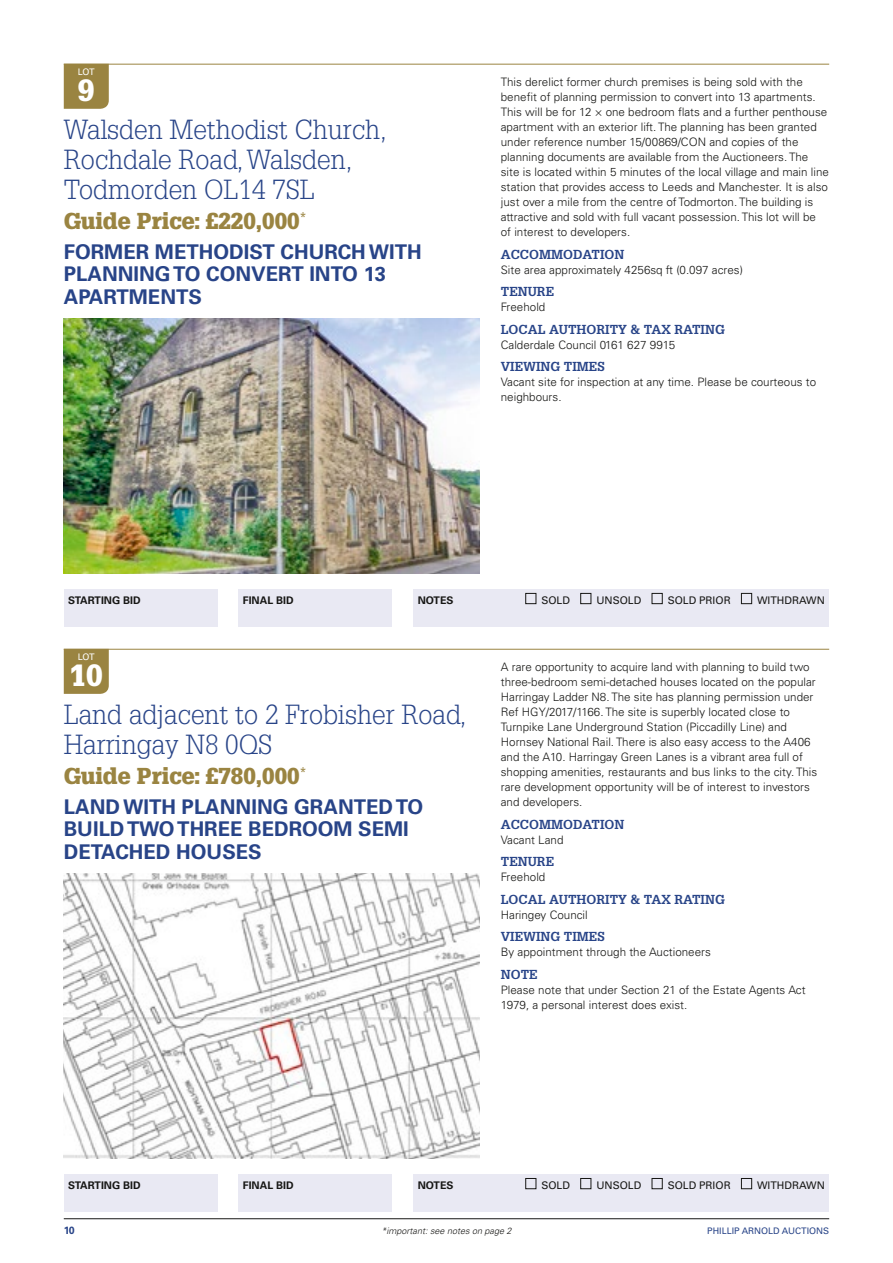
<style>
.page{position:relative;width:893px;height:1263px;background:#fff}
.page>*{position:absolute;margin:0;border:0;box-sizing:border-box;transform-origin:0 0}
.t1{font:900 30px "Glypha LT Std";color:#fff}
.t2{font:300 27px/30px "Glypha LT Std";color:#284488}
.t3{font:900 22.5px "Glypha LT Std";color:#9a8441}
.t4{font:700 20.25px/22.5px "Univers LT Std";color:#284488}
.t5{font:700 12.75px "Glypha LT Std";color:#284488}
.t6{font:300 11.7px/15px "Univers LT Std";color:#171715}
.t7{font:10.5px "Univers LT Std";color:#171715}
.t8{font:700 10.5px "Univers LT Std";color:#171715}
.t9{font:700 10.5px "Univers LT Std";color:#284488}
.t10{font:italic 300 9px "Univers LT Std";color:#171715}
.t11{font:9px "Univers LT Std";color:#284488}
.t12{font:9px "Univers LT Std";letter-spacing:-.045em;color:#fff}
</style>
<div class="page">
<hr style="left:64px;top:64px;width:765px;height:1px;background:#9a8441">
<div style="left:64px;top:589px;width:153px;height:37px;background:#e9e9f3"></div>
<div style="left:239px;top:589px;width:153px;height:37px;background:#e9e9f3"></div>
<div style="left:413px;top:589px;width:416px;height:37px;background:#e9e9f3"></div>
<div style="left:525px;top:593px;width:11px;height:11px;border:1px solid #171715"></div>
<div style="left:580px;top:593px;width:11px;height:11px;border:1px solid #171715"></div>
<div style="left:652px;top:593px;width:10px;height:11px;border:1px solid #171715"></div>
<div style="left:741px;top:593px;width:11px;height:11px;border:1px solid #171715"></div>
<div style="left:64px;top:64px;width:45px;height:45px;background:#9a8441"></div>
<hr style="left:64px;top:1218px;width:765px;height:1px;background:#171715">
<img style="left:64px;top:319px;width:416px;height:255px">
<hr style="left:64px;top:649px;width:765px;height:1px;background:#9a8441">
<img style="left:64px;top:874px;width:416px;height:285px">
<div style="left:64px;top:1174px;width:153px;height:37px;background:#e9e9f3"></div>
<div style="left:239px;top:1174px;width:153px;height:37px;background:#e9e9f3"></div>
<div style="left:413px;top:1174px;width:416px;height:37px;background:#e9e9f3"></div>
<div style="left:525px;top:1178px;width:11px;height:11px;border:1px solid #171715"></div>
<div style="left:580px;top:1178px;width:11px;height:11px;border:1px solid #171715"></div>
<div style="left:652px;top:1178px;width:10px;height:11px;border:1px solid #171715"></div>
<div style="left:741px;top:1178px;width:11px;height:11px;border:1px solid #171715"></div>
<div style="left:64px;top:650px;width:45px;height:44px;background:#9a8441"></div>
<p class="t12" style="left:78px;top:66px;width:18px">LOT</p>
<h1 class="t1" style="left:78px;top:72px;width:18px">9</h1>
<h2 class="t2" style="left:64px;top:115px;width:325px">Walsden Methodist Church,<br>Rochdale Road, Walsden,<br>Todmorden OL14 7SL</h2>
<h3 class="t3" style="left:64px;top:207px;width:244px">Guide Price: £220,000<sup>*</sup></h3>
<h3 class="t4" style="left:64px;top:241px;width:360px">FORMER METHODIST CHURCH WITH<br>PLANNING TO CONVERT INTO 13<br>APARTMENTS</h3>
<p class="t6" style="left:501px;top:75px;width:330px">This derelict former church premises is being sold with the benefit of planning permission to convert into 13 apartments.<br>This will be for 12 × one bedroom flats and a further penthouse apartment with an exterior lift. The planning has been granted under reference number 15/00869/CON and copies of the planning documents are available from the Auctioneers. The site is located within 5 minutes of the local village and main line station that provides access to Leeds and Manchester. It is also just over a mile from the centre of Todmorton. The building is attractive and sold with full vacant possession. This lot will be of interest to developers.</p>
<p class="t5" style="left:501px;top:246px;width:125px">ACCOMMODATION</p>
<p class="t6" style="left:501px;top:262px;width:244px">Site area approximately 4256sq ft (0.097 acres)</p>
<p class="t5" style="left:501px;top:284px;width:55px">TENURE</p>
<p class="t6" style="left:501px;top:300px;width:46px">Freehold</p>
<p class="t5" style="left:501px;top:321px;width:226px">LOCAL AUTHORITY &amp; TAX RATING</p>
<p class="t6" style="left:501px;top:337px;width:176px">Calderdale Council 0161 627 9915</p>
<p class="t5" style="left:501px;top:359px;width:105px">VIEWING TIMES</p>
<p class="t6" style="left:501px;top:375px;width:317px">Vacant site for inspection at any time. Please be courteous to neighbours.</p>
<p class="t8" style="left:68px;top:594px;width:74px">STARTING BID</p>
<p class="t8" style="left:243px;top:594px;width:52px">FINAL BID</p>
<p class="t8" style="left:418px;top:594px;width:37px">NOTES</p>
<p class="t7" style="left:541px;top:594px;width:30px">SOLD</p>
<p class="t7" style="left:596px;top:594px;width:46px">UNSOLD</p>
<p class="t7" style="left:668px;top:594px;width:65px">SOLD PRIOR</p>
<p class="t7" style="left:757px;top:594px;width:69px">WITHDRAWN</p>
<p class="t12" style="left:78px;top:651px;width:18px">LOT</p>
<h1 class="t1" style="left:70px;top:657px;width:35px">10</h1>
<h2 class="t2" style="left:64px;top:700px;width:404px">Land adjacent to 2 Frobisher Road,<br>Harringay N8 0QS</h2>
<h3 class="t3" style="left:64px;top:762px;width:244px">Guide Price: £780,000<sup>*</sup></h3>
<h3 class="t4" style="left:64px;top:796px;width:361px">LAND WITH PLANNING GRANTED TO<br>BUILD TWO THREE BEDROOM SEMI<br>DETACHED HOUSES</h3>
<p class="t6" style="left:501px;top:660px;width:318px">A rare opportunity to acquire land with planning to build two three-bedroom semi-detached houses located on the popular Harringay Ladder N8. The site has planning permission under Ref HGY/2017/1166. The site is superbly located close to Turnpike Lane Underground Station (Piccadilly Line) and Hornsey National Rail. There is also easy access to the A406 and the A10. Harringay Green Lanes is a vibrant area full of shopping amenities, restaurants and bus links to the city. This rare development opportunity will be of interest to investors and developers.</p>
<p class="t5" style="left:501px;top:816px;width:125px">ACCOMMODATION</p>
<p class="t6" style="left:501px;top:832px;width:64px">Vacant Land</p>
<p class="t5" style="left:501px;top:854px;width:55px">TENURE</p>
<p class="t6" style="left:501px;top:870px;width:46px">Freehold</p>
<p class="t5" style="left:501px;top:891px;width:226px">LOCAL AUTHORITY &amp; TAX RATING</p>
<p class="t6" style="left:501px;top:907px;width:88px">Haringey Council</p>
<p class="t5" style="left:501px;top:929px;width:105px">VIEWING TIMES</p>
<p class="t6" style="left:501px;top:945px;width:212px">By appointment through the Auctioneers</p>
<p class="t5" style="left:501px;top:966px;width:38px">NOTE</p>
<p class="t6" style="left:501px;top:982px;width:306px">Please note that under Section 21 of the Estate Agents Act<br>1979, a personal interest does exist.</p>
<p class="t8" style="left:68px;top:1179px;width:74px">STARTING BID</p>
<p class="t8" style="left:243px;top:1179px;width:52px">FINAL BID</p>
<p class="t8" style="left:418px;top:1179px;width:37px">NOTES</p>
<p class="t7" style="left:541px;top:1179px;width:30px">SOLD</p>
<p class="t7" style="left:596px;top:1179px;width:46px">UNSOLD</p>
<p class="t7" style="left:668px;top:1179px;width:65px">SOLD PRIOR</p>
<p class="t7" style="left:757px;top:1179px;width:69px">WITHDRAWN</p>
<p class="t9" style="left:64px;top:1224px;width:13px">10</p>
<p class="t10" style="left:381px;top:1225px;width:132px">*important: see notes on page 2</p>
<p class="t11" style="left:707px;top:1225px;width:123px">PHILLIP ARNOLD AUCTIONS</p>
</div>
